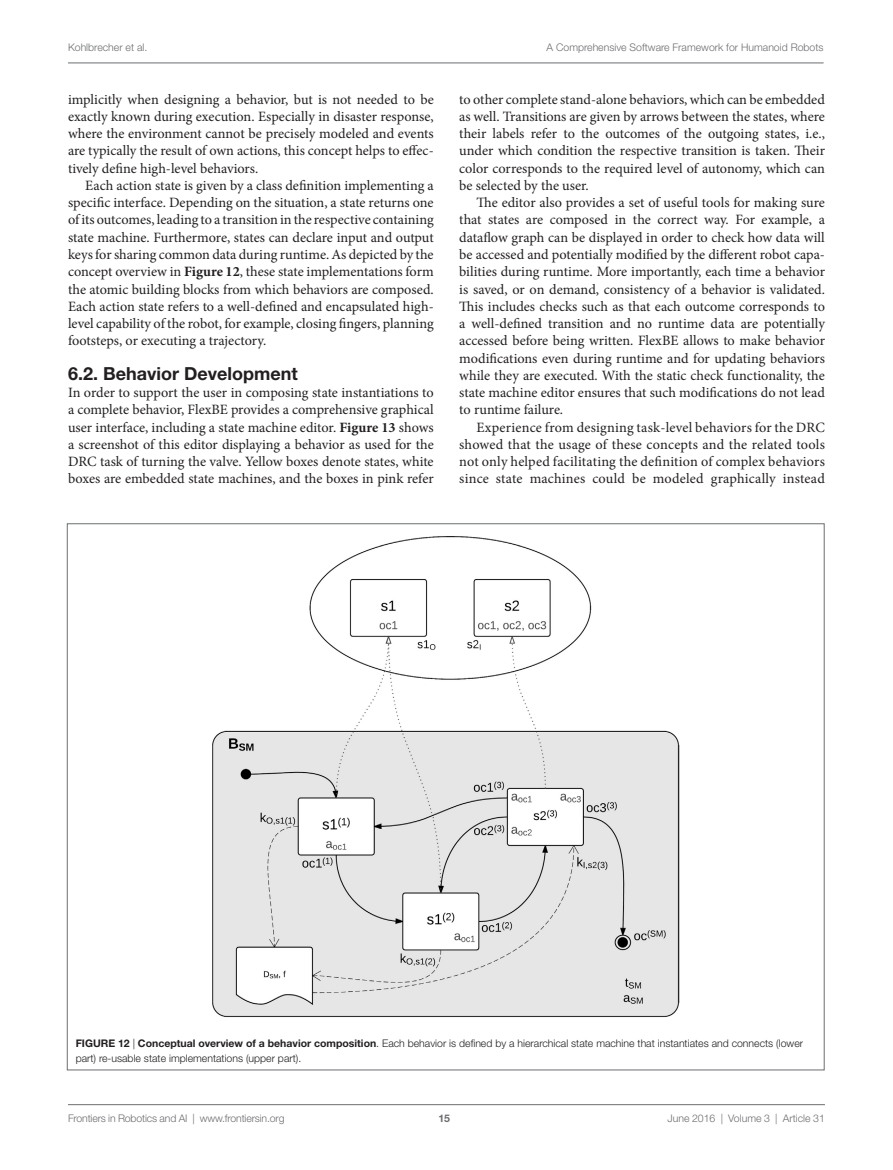
<style>
.page{position:relative;width:893px;height:1170px;background:#fff}
.page>*{position:absolute;margin:0;border:0;box-sizing:border-box;transform-origin:0 0}
.t1{font:700 18px "Helvetica Neue LT Std";color:#231f20}
.t2{font:14.25px/17.2px "Minion Pro";color:#231f20;text-align:justify}
.t3{font:300 10.5px/14.2px "Helvetica Neue LT Std";color:#231f20}
.t4{font:300 10.5px "Helvetica Neue LT Std";color:#6c6d70}
.t5{font:700 10.5px "Helvetica Neue LT Std";color:#6c6d70}
.s1{font-weight:700}
</style>
<div class="page">
<img style="left:212px;top:536px;width:468px;height:481px">
<hr style="left:68px;top:1104px;width:757px;height:1px;background:#6c6d70">
<hr style="left:68px;top:63px;width:756px;height:1px;background:#6c6d70">
<p class="t4" style="left:68px;top:41px;width:81px">Kohlbrecher et al.</p>
<p class="t4" style="left:547px;top:41px;width:278px">A Comprehensive Software Framework for Humanoid Robots</p>
<p class="t2" style="left:68px;top:90px;width:367px">implicitly when designing a behavior, but is not needed to be exactly known during execution. Especially in disaster response, where the environment cannot be precisely modeled and events are typically the result of own actions, this concept helps to effec&shy;tively define high-level behaviors.</p>
<p class="t2" style="left:68px;top:177px;width:367px;text-indent:17px">Each action state is given by a class definition implementing a specific interface. Depending on the situation, a state returns one of its outcomes, leading to a transition in the respective containing state machine. Furthermore, states can declare input and output keys for sharing common data during runtime. As depicted by the concept overview in <span class="s1">Figure 12</span>, these state implementations form the atomic building blocks from which behaviors are composed.<br>Each action state refers to a well-defined and encapsulated high&shy;level capability of the robot, for example, closing fingers, planning footsteps, or executing a trajectory.</p>
<p class="t1" style="left:68px;top:362px;width:231px">6.2. Behavior Development</p>
<p class="t2" style="left:68px;top:384px;width:367px">In order to support the user in composing state instantiations to a complete behavior, FlexBE provides a comprehensive graphical user interface, including a state machine editor. <span class="s1">Figure 13</span> shows a screenshot of this editor displaying a behavior as used for the DRC task of turning the valve. Yellow boxes denote states, white boxes are embedded state machines, and the boxes in pink refer</p>
<p class="t2" style="left:459px;top:90px;width:367px">to other complete stand-alone behaviors, which can be embedded as well. Transitions are given by arrows between the states, where their labels refer to the outcomes of the outgoing states, i.e., under which condition the respective transition is taken. Their color corresponds to the required level of autonomy, which can be selected by the user.</p>
<p class="t2" style="left:459px;top:194px;width:367px;text-indent:17px">The editor also provides a set of useful tools for making sure that states are composed in the correct way. For example, a dataflow graph can be displayed in order to check how data will be accessed and potentially modified by the different robot capa&shy;bilities during runtime. More importantly, each time a behavior is saved, or on demand, consistency of a behavior is validated.<br>This includes checks such as that each outcome corresponds to a well-defined transition and no runtime data are potentially accessed before being written. FlexBE allows to make behavior modifications even during runtime and for updating behaviors while they are executed. With the static check functionality, the state machine editor ensures that such modifications do not lead to runtime failure.</p>
<p class="t2" style="left:459px;top:418px;width:367px;text-indent:17px">Experience from designing task-level behaviors for the DRC showed that the usage of these concepts and the related tools not only helped facilitating the definition of complex behaviors since state machines could be modeled graphically instead</p>
<p class="t3" style="left:76px;top:1036px;width:729px"><span class="s1">FIGURE 12</span> | <span class="s1">Conceptual overview of a behavior composition</span>. Each behavior is defined by a hierarchical state machine that instantiates and connects (lower part) re-usable state implementations (upper part).</p>
<p class="t4" style="left:68px;top:1111px;width:218px">Frontiers in Robotics and AI | www.frontiersin.org</p>
<p class="t4" style="left:667px;top:1111px;width:159px">June 2016 | Volume 3 | Article 31</p>
<p class="t5" style="left:439px;top:1111px;width:13px">15</p>
</div>
